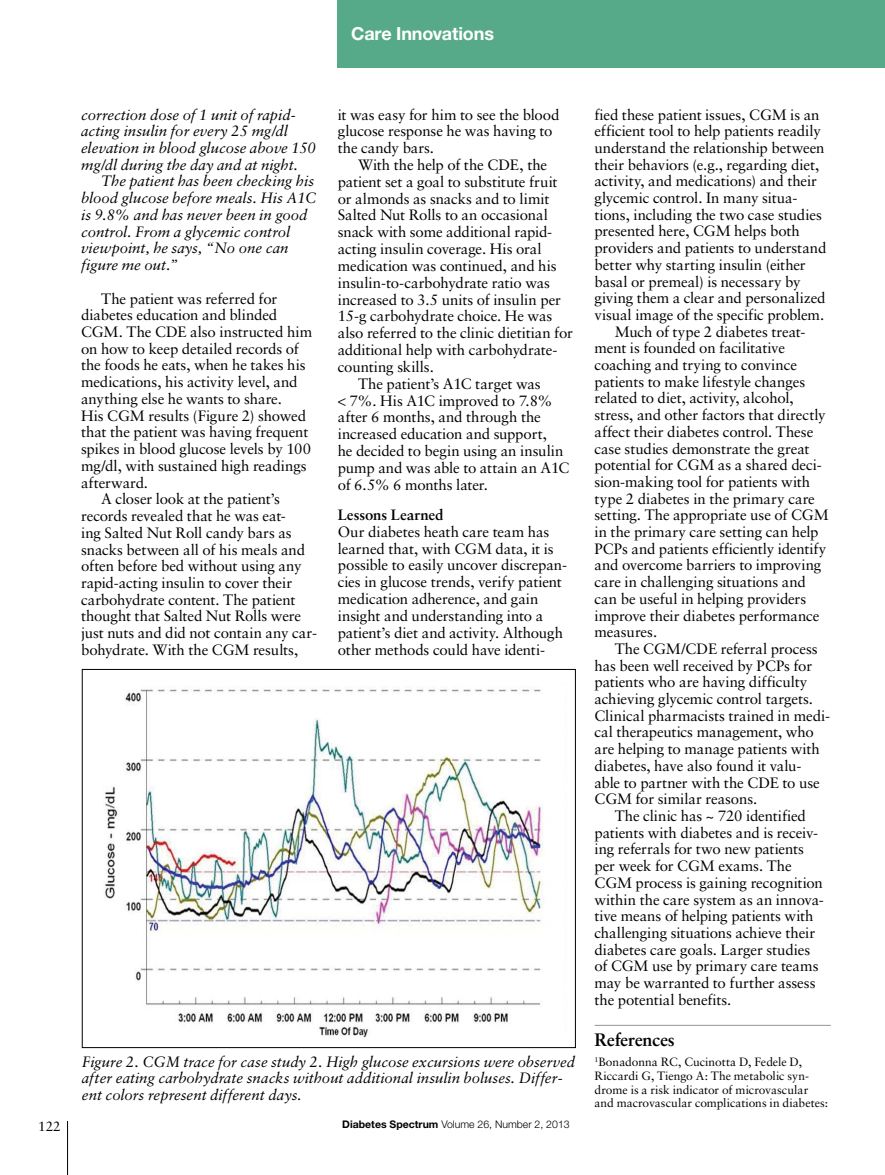
<style>
.page{position:relative;width:885px;height:1175px;background:#fff}
.page>*{position:absolute;margin:0;border:0;box-sizing:border-box;transform-origin:0 0}
.t1{font:700 18px "Helvetica Neue LT Std";letter-spacing:-.01em;color:#fff}
.t2{font:700 18px "Sabon LT Std";letter-spacing:-.015em;color:#000}
.t3{font:15px/16.8px "Sabon LT Std";letter-spacing:-.01em;color:#000}
.t4{font:italic 15px/16.8px "Sabon LT Std";letter-spacing:-.005em;color:#000}
.t5{font:700 15px "Sabon LT Std";color:#000}
.t6{font:13.5px "Sabon LT Std";color:#000}
.t7{font:12px/13.6px "Sabon LT Std";color:#000}
.t8{font:300 10.5px "Helvetica Neue LT Std";color:#000}
.s1{font-weight:700}
</style>
<div class="page">
<hr style="left:67px;top:1120px;width:1px;height:54px;background:#000">
<div style="left:338px;top:0;width:546px;height:68px;background:#56aa89"></div>
<hr style="left:594px;top:1025px;width:236px;height:1px;background:#939598">
<img style="left:104px;top:689px;width:439px;height:349px">
<p class="t1" style="left:351px;top:23px;width:144px">Care Innovations</p>
<p class="t4" style="left:81px;top:106px;width:236px">correction dose of 1 unit of rapid&shy;acting insulin for every 25 mg/dl elevation in blood glucose above 150 mg/dl during the day and at night.</p>
<p class="t4" style="left:81px;top:173px;width:236px;text-indent:20px">The patient has been checking his blood glucose before meals. His A1C is 9.8% and has never been in good control. From a glycemic control viewpoint, he says, “No one can figure me out.”</p>
<p class="t3" style="left:101px;top:290px;width:177px">The patient was referred for</p>
<p class="t3" style="left:81px;top:306px;width:198px">diabetes education and blinded</p>
<p class="t3" style="left:81px;top:323px;width:233px">CGM. The CDE also instructed him</p>
<p class="t3" style="left:81px;top:340px;width:219px">on how to keep detailed records of</p>
<p class="t3" style="left:81px;top:357px;width:226px">the foods he eats, when he takes his</p>
<p class="t3" style="left:81px;top:373px;width:218px">medications, his activity level, and</p>
<p class="t3" style="left:81px;top:390px;width:202px">anything else he wants to share.</p>
<p class="t3" style="left:81px;top:407px;width:226px">His CGM results (Figure 2) showed</p>
<p class="t3" style="left:81px;top:423px;width:229px">that the patient was having frequent</p>
<p class="t3" style="left:81px;top:440px;width:231px">spikes in blood glucose levels by 100</p>
<p class="t3" style="left:81px;top:457px;width:227px">mg/dl, with sustained high readings</p>
<p class="t3" style="left:81px;top:474px;width:69px">afterward.</p>
<p class="t3" style="left:101px;top:490px;width:180px">A closer look at the patient’s</p>
<p class="t3" style="left:81px;top:507px;width:206px">records revealed that he was eat-</p>
<p class="t3" style="left:81px;top:524px;width:212px">ing Salted Nut Roll candy bars as</p>
<p class="t3" style="left:81px;top:541px;width:225px">snacks between all of his meals and</p>
<p class="t3" style="left:81px;top:557px;width:222px">often before bed without using any</p>
<p class="t3" style="left:81px;top:574px;width:212px">rapid-acting insulin to cover their</p>
<p class="t3" style="left:81px;top:591px;width:216px">carbohydrate content. The patient</p>
<p class="t3" style="left:81px;top:607px;width:221px">thought that Salted Nut Rolls were</p>
<p class="t3" style="left:81px;top:624px;width:238px">just nuts and did not contain any car-</p>
<p class="t3" style="left:81px;top:641px;width:219px">bohydrate. With the CGM results,</p>
<p class="t3" style="left:337px;top:106px;width:223px">it was easy for him to see the blood glucose response he was having to the candy bars.</p>
<p class="t3" style="left:358px;top:156px;width:191px">With the help of the CDE, the</p>
<p class="t3" style="left:337px;top:173px;width:221px">patient set a goal to substitute fruit</p>
<p class="t3" style="left:337px;top:190px;width:213px">or almonds as snacks and to limit</p>
<p class="t3" style="left:337px;top:207px;width:211px">Salted Nut Rolls to an occasional</p>
<p class="t3" style="left:337px;top:223px;width:216px">snack with some additional rapid-</p>
<p class="t3" style="left:337px;top:240px;width:205px">acting insulin coverage. His oral</p>
<p class="t3" style="left:337px;top:257px;width:220px">medication was continued, and his</p>
<p class="t3" style="left:337px;top:274px;width:214px">insulin-to-carbohydrate ratio was</p>
<p class="t3" style="left:337px;top:291px;width:225px">increased to 3.5 units of insulin per</p>
<p class="t3" style="left:337px;top:307px;width:216px">15-g carbohydrate choice. He was</p>
<p class="t3" style="left:337px;top:324px;width:236px">also referred to the clinic dietitian for</p>
<p class="t3" style="left:337px;top:341px;width:221px">additional help with carbohydrate-</p>
<p class="t3" style="left:337px;top:358px;width:98px">counting skills.</p>
<p class="t3" style="left:358px;top:375px;width:184px">The patient’s A1C target was</p>
<p class="t3" style="left:349px;top:392px;width:204px">7%. His A1C improved to 7.8%</p>
<p class="t3" style="left:337px;top:408px;width:204px">after 6 months, and through the</p>
<p class="t3" style="left:337px;top:425px;width:211px">increased education and support,</p>
<p class="t3" style="left:337px;top:442px;width:227px">he decided to begin using an insulin</p>
<p class="t3" style="left:337px;top:459px;width:233px">pump and was able to attain an A1C</p>
<p class="t3" style="left:337px;top:476px;width:152px">of 6.5% 6 months later.</p>
<p class="t5" style="left:337px;top:505px;width:107px">Lessons Learned</p>
<p class="t3" style="left:337px;top:523px;width:231px">Our diabetes heath care team has learned that, with CGM data, it is possible to easily uncover discrepan&shy;cies in glucose trends, verify patient medication adherence, and gain insight and understanding into a patient’s diet and activity. Although other methods could have identi-</p>
<p class="t4" style="left:82px;top:1053px;width:494px">Figure 2. CGM trace for case study 2. High glucose excursions were observed after eating carbohydrate snacks without additional insulin boluses. Differ&shy;ent colors represent different days.</p>
<p class="t6" style="left:38px;top:1118px;width:24px">122</p>
<p class="t8" style="left:342px;top:1118px;width:229px"><span class="s1">Diabetes Spectrum</span> Volume 26, Number 2, 2013</p>
<p class="t3" style="left:594px;top:106px;width:226px">fied these patient issues, CGM is an</p>
<p class="t3" style="left:594px;top:122px;width:228px">efficient tool to help patients readily</p>
<p class="t3" style="left:594px;top:139px;width:231px">understand the relationship between</p>
<p class="t3" style="left:594px;top:156px;width:226px">their behaviors (e.g., regarding diet,</p>
<p class="t3" style="left:594px;top:172px;width:224px">activity, and medications) and their</p>
<p class="t3" style="left:594px;top:189px;width:204px">glycemic control. In many situa-</p>
<p class="t3" style="left:594px;top:206px;width:229px">tions, including the two case studies</p>
<p class="t3" style="left:594px;top:223px;width:207px">presented here, CGM helps both</p>
<p class="t3" style="left:594px;top:239px;width:233px">providers and patients to understand</p>
<p class="t3" style="left:594px;top:256px;width:213px">better why starting insulin (either</p>
<p class="t3" style="left:594px;top:273px;width:208px">basal or premeal) is necessary by</p>
<p class="t3" style="left:594px;top:289px;width:232px">giving them a clear and personalized</p>
<p class="t3" style="left:594px;top:306px;width:231px">visual image of the specific problem.</p>
<p class="t3" style="left:614px;top:323px;width:192px">Much of type 2 diabetes treat-</p>
<p class="t3" style="left:594px;top:339px;width:192px">ment is founded on facilitative</p>
<p class="t3" style="left:594px;top:356px;width:204px">coaching and trying to convince</p>
<p class="t3" style="left:594px;top:373px;width:212px">patients to make lifestyle changes</p>
<p class="t3" style="left:594px;top:390px;width:201px">related to diet, activity, alcohol,</p>
<p class="t3" style="left:594px;top:406px;width:233px">stress, and other factors that directly</p>
<p class="t3" style="left:594px;top:423px;width:220px">affect their diabetes control. These</p>
<p class="t3" style="left:594px;top:440px;width:216px">case studies demonstrate the great</p>
<p class="t3" style="left:594px;top:456px;width:229px">potential for CGM as a shared deci-</p>
<p class="t3" style="left:594px;top:473px;width:217px">sion-making tool for patients with</p>
<p class="t3" style="left:594px;top:490px;width:222px">type 2 diabetes in the primary care</p>
<p class="t3" style="left:594px;top:506px;width:235px">setting. The appropriate use of CGM</p>
<p class="t3" style="left:594px;top:523px;width:225px">in the primary care setting can help</p>
<p class="t3" style="left:594px;top:540px;width:233px">PCPs and patients efficiently identify</p>
<p class="t3" style="left:594px;top:556px;width:228px">and overcome barriers to improving</p>
<p class="t3" style="left:594px;top:573px;width:213px">care in challenging situations and</p>
<p class="t3" style="left:594px;top:590px;width:213px">can be useful in helping providers</p>
<p class="t3" style="left:594px;top:607px;width:226px">improve their diabetes performance</p>
<p class="t3" style="left:594px;top:623px;width:64px">measures.</p>
<p class="t3" style="left:614px;top:640px;width:204px">The CGM/CDE referral process</p>
<p class="t3" style="left:594px;top:657px;width:219px">has been well received by PCPs for</p>
<p class="t3" style="left:594px;top:673px;width:214px">patients who are having difficulty</p>
<p class="t3" style="left:594px;top:690px;width:220px">achieving glycemic control targets.</p>
<p class="t3" style="left:594px;top:707px;width:237px">Clinical pharmacists trained in medi-</p>
<p class="t3" style="left:594px;top:723px;width:221px">cal therapeutics management, who</p>
<p class="t3" style="left:594px;top:740px;width:227px">are helping to manage patients with</p>
<p class="t3" style="left:594px;top:757px;width:208px">diabetes, have also found it valu-</p>
<p class="t3" style="left:594px;top:773px;width:227px">able to partner with the CDE to use</p>
<p class="t3" style="left:594px;top:790px;width:164px">CGM for similar reasons.</p>
<p class="t3" style="left:614px;top:807px;width:193px">The clinic has ~ 720 identified</p>
<p class="t3" style="left:594px;top:824px;width:225px">patients with diabetes and is receiv-</p>
<p class="t3" style="left:594px;top:840px;width:211px">ing referrals for two new patients</p>
<p class="t3" style="left:594px;top:857px;width:199px">per week for CGM exams. The</p>
<p class="t3" style="left:594px;top:874px;width:230px">CGM process is gaining recognition</p>
<p class="t3" style="left:594px;top:890px;width:231px">within the care system as an innova-</p>
<p class="t3" style="left:594px;top:907px;width:220px">tive means of helping patients with</p>
<p class="t3" style="left:594px;top:924px;width:222px">challenging situations achieve their</p>
<p class="t3" style="left:594px;top:940px;width:217px">diabetes care goals. Larger studies</p>
<p class="t3" style="left:594px;top:957px;width:225px">of CGM use by primary care teams</p>
<p class="t3" style="left:594px;top:974px;width:222px">may be warranted to further assess</p>
<p class="t3" style="left:594px;top:991px;width:138px">the potential benefits.</p>
<p class="t2" style="left:594px;top:1028px;width:82px">References</p>
<p class="t7" style="left:594px;top:1055px;width:235px"><sup>1</sup>Bonadonna RC, Cucinotta D, Fedele D, Riccardi G, Tiengo A: The metabolic syn&shy;drome is a risk indicator of microvascular and macrovascular complications in diabetes:</p>
</div>
